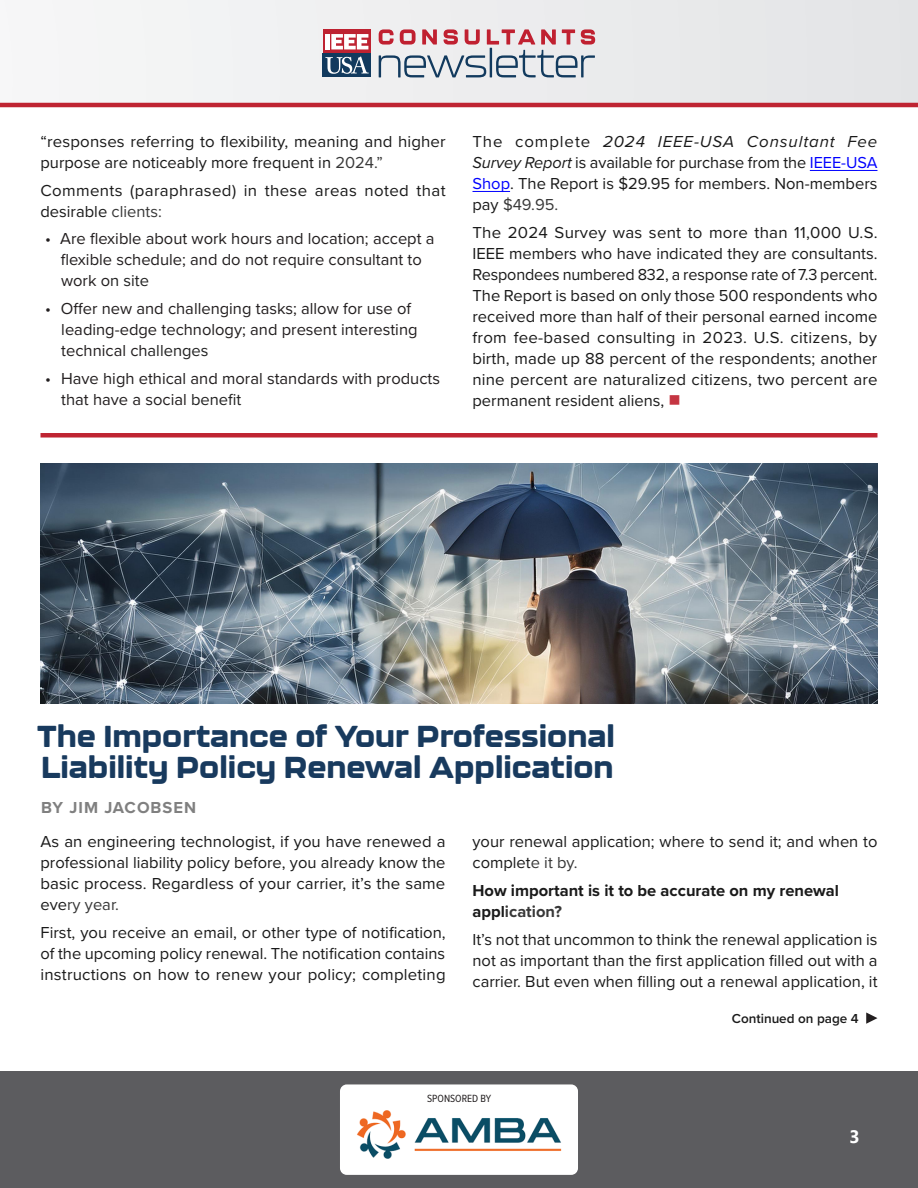
<style>
.page{position:relative;width:918px;height:1188px;background:#fff}
.page>*{position:absolute;margin:0;border:0;box-sizing:border-box;transform-origin:0 0}
.Titulus{font:800 30px/31.5px "Kallisto";color:#183a5e}
.t1{font:700 18px "Segoe UI";color:#fff}
.Paragraph{font:16.5px/21px "Proxima Nova";color:#1a1a1a;text-align:justify}
.t2{font:16.5px/21px "Proxima Nova";color:#221e1f}
.Paragraph-2{font:16.5px/21px "Proxima Nova";letter-spacing:.02em;color:#1a1a1a}
.Supplicant{font:700 16.5px/21px "Proxima Nova";color:#1a1a1a}
.NEWAUTHOR{font:700 16.5px "Proxima Nova";letter-spacing:.06em;color:#808080}
.Cont_d_Right{font:600 13.5px "Proxima Nova";color:#1a1a1a}
.t3{font:10.8px "Proxima Nova Cond";color:#231f20}
.s1{color:#383838}
.s2{color:#222}
.s3{font-style:italic}
.s4{color:#00f}
.s5{color:#c53542}
</style>
<div class="page">
<div style="left:0;top:0;width:918px;height:104px;background:#ededee"></div>
<div style="left:0;top:1071px;width:918px;height:117px;background:#5c5c5f"></div>
<div style="left:323px;top:29px;width:48px;height:48px;background:#be2231"></div>
<div style="left:323px;top:53px;width:48px;height:24px;background:#123a5e"></div>
<div style="left:325px;top:34px;width:5px;height:15px;background:#fff"></div>
<svg style="left:331px;top:34px;width:37px;height:15px"></svg>
<svg style="left:325px;top:56px;width:44px;height:18px"></svg>
<svg style="left:379px;top:29px;width:216px;height:48px"></svg>
<hr style="left:0;top:103px;width:918px;height:4px;background:#bf2432">
<div style="left:340px;top:1084px;width:238px;height:91px;background:#fff;border-radius:7px"></div>
<img style="left:357px;top:1110px;width:205px;height:49px">
<img style="left:40px;top:464px;width:838px;height:240px">
<div style="left:40px;top:433px;width:838px;height:5px;background:#bf2432"></div>
<svg style="left:866px;top:1012px;width:12px;height:12px"></svg>
<hr style="left:810px;top:170px;width:68px;height:1px;background:#00f">
<hr style="left:472px;top:191px;width:38px;height:1px;background:#00f">
<p class="Paragraph" style="left:40px;top:130px;width:407px">“responses referring to flexibility, meaning and higher purpose are noticeably more frequent in <span class="s1">2024.”</span></p>
<p class="Paragraph-2" style="left:40px;top:179px;width:407px">Comments (paraphrased) in these areas noted that desirable <span class="s1">clients:</span></p>
<p class="t2" style="left:61px;top:228px;width:375px;text-indent:-15px">• Are flexible about work hours and location; accept a flexible schedule; and do not require consultant to work o<span class="s2">n site</span></p>
<p class="t2" style="left:61px;top:297px;width:358px;text-indent:-16px">• Offer new and challenging tasks; allow for use of leading-edge technology; and present interesting technical ch<span class="s2">allenges</span></p>
<p class="t2" style="left:61px;top:367px;width:380px;text-indent:-16px">• Have high ethical and moral standards with products that have a social <span class="s2">benefit</span></p>
<p class="Paragraph" style="left:472px;top:130px;width:407px">The complete <span class="s3">2024 IEEE-USA Consultant Fee Survey Report</span> is available for purchase from the <span class="s4">IEEE-USA Shop</span>. The Report is $29.95 for members. Non-members pay <span class="s1">$49.95.</span></p>
<p class="Paragraph" style="left:472px;top:221px;width:407px">The 2024 Survey was sent to more than 11,000 U.S.<br>IEEE members who have indicated they are consultants.<br>Respondees numbered 832, a response rate of 7.3 percent.<br>The Report is based on only those 500 respondents who received more than half of their personal earned income from fee-based consulting in 2023. U.S. citizens, by birth, made up 88 percent of the respondents; another nine percent are naturalized citizens, two percent are permanent resident aliens, <span class="s5">■</span></p>
<p class="Titulus" style="left:37px;top:720px;width:579px">The Importance of Your Professional<br>Liability Policy Renewal Application</p>
<p class="NEWAUTHOR" style="left:41px;top:795px;width:157px">BY JIM JACOBSEN</p>
<p class="Paragraph" style="left:40px;top:831px;width:407px">As an engineering technologist, if you have renewed a professional liability policy before, you already know the basic process. Regardless of your carrier, it’s the same eve<span class="s1">ry year.</span></p>
<p class="Paragraph" style="left:40px;top:922px;width:407px">First, you receive an email, or other type of notification, of the upcoming policy renewal. The notification contains instructions on how to renew your policy; completing</p>
<p class="Paragraph" style="left:472px;top:831px;width:407px">your renewal application; where to send it; and when to complet<span class="s1">e it by.</span></p>
<p class="Supplicant" style="left:472px;top:880px;width:368px">How important is it to be accurate on my renewal appl<span class="s1">ication?</span></p>
<p class="Paragraph" style="left:472px;top:928px;width:407px">It’s not that uncommon to think the renewal application is not as important than the first application filled out with a carrier. But even when filling out a renewal application, it</p>
<p class="Cont_d_Right" style="left:732px;top:1008px;width:128px">Continued on page 4</p>
<p class="t3" style="left:427px;top:1090px;width:66px">SPONSORED BY</p>
<p class="t1" style="left:850px;top:1119px;width:12px">3</p>
</div>
